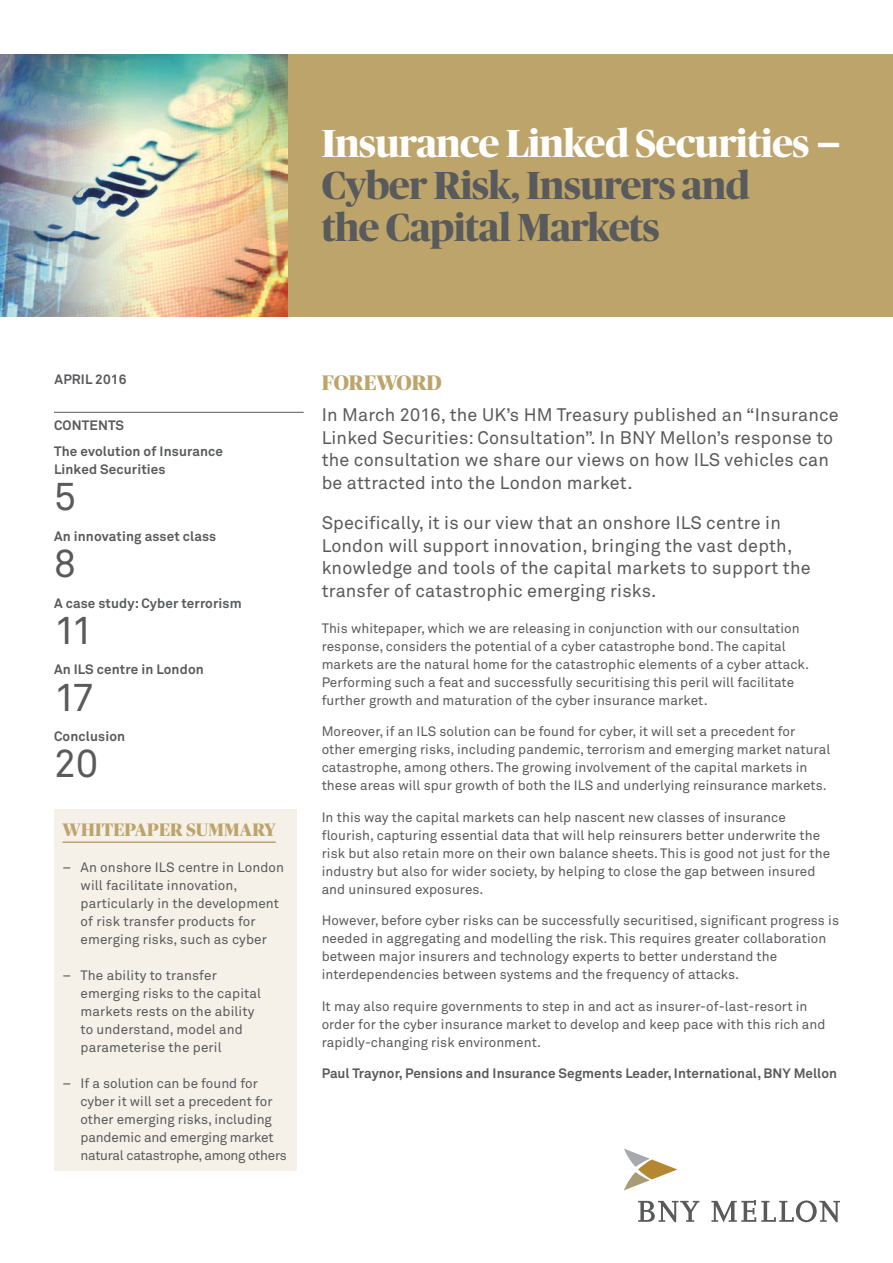
<style>
.page{position:relative;width:893px;height:1263px;background:#fff}
.page>*{position:absolute;margin:0;border:0;box-sizing:border-box;transform-origin:0 0}
.t1{font:700 39px/42px "Publico Banner";letter-spacing:-.01em;color:#595a5c}
.t2{font:39px "Akkurat Pro";color:#595a5c}
.t3{font:700 21px "Publico Banner";color:#bca46b}
.t4{font:18px/22.5px "Akkurat Pro";letter-spacing:.01em;color:#595a5c}
.t5{font:700 18px "Publico Banner";letter-spacing:.015em;color:#bca46b}
.t6{font:13.5px/18px "Akkurat Pro";letter-spacing:.005em;color:#595a5c}
.t7{font:700 13.5px/26.5px "Akkurat Pro";letter-spacing:.01em;color:#595a5c}
.s1{color:#fff}
.s2{font-family:"Akkurat Pro";color:#fff}
</style>
<div class="page">
<svg style="left:624px;top:1148px;width:53px;height:42px"></svg>
<svg style="left:638px;top:1200px;width:202px;height:22px"></svg>
<div style="left:288px;top:54px;width:605px;height:262px;background:#bca46b"></div>
<img style="left:0;top:54px;width:288px;height:262px">
<hr style="left:54px;top:412px;width:250px;height:1px;background:#595a5c">
<div style="left:54px;top:809px;width:242px;height:361px;background:#f5f0e8"></div>
<hr style="left:63px;top:841px;width:213px;height:2px;background:#bca46b">
<h1 class="t1" style="left:322px;top:120px;width:521px"><span class="s1">Insurance Linked Securities</span> <span class="s2">–<br></span>Cyber Risk, Insurers and<br>the Capital Markets</h1>
<p class="t7" style="left:55px;top:366px;width:73px">APRIL 2016</p>
<p class="t7" style="left:54px;top:412px;width:171px">CONTENTS<br>The evolution of Insurance</p>
<p class="t7" style="left:54px;top:456px;width:113px">Linked Securities</p>
<h1 class="t2" style="left:54px;top:474px;width:23px">5</h1>
<p class="t7" style="left:54px;top:523px;width:164px">An innovating asset class</p>
<h1 class="t2" style="left:54px;top:541px;width:23px">8</h1>
<p class="t7" style="left:54px;top:590px;width:189px">A case study: Cyber terrorism</p>
<h1 class="t2" style="left:54px;top:607px;width:41px">11</h1>
<p class="t7" style="left:54px;top:657px;width:151px">An ILS centre in London</p>
<h1 class="t2" style="left:54px;top:674px;width:42px">17</h1>
<p class="t7" style="left:54px;top:723px;width:73px">Conclusion</p>
<h1 class="t2" style="left:54px;top:741px;width:46px">20</h1>
<h3 class="t5" style="left:63px;top:817px;width:215px">WHITEPAPER SUMMARY</h3>
<p class="t6" style="left:81px;top:859px;width:205px;text-indent:-18px">– An onshore ILS centre in London will facilitate innovation, particularly in the development of risk transfer products for emerging risks, such as cyber</p>
<p class="t6" style="left:81px;top:967px;width:182px;text-indent:-18px">– The ability to transfer emerging risks to the capital markets rests on the ability to understand, model and parameterise the peril</p>
<p class="t6" style="left:81px;top:1075px;width:208px;text-indent:-18px">– If a solution can be found for cyber it will set a precedent for other emerging risks, including pandemic and emerging market natural catastrophe, among others</p>
<h2 class="t3" style="left:322px;top:368px;width:122px">FOREWORD</h2>
<h3 class="t4" style="left:322px;top:404px;width:519px">In March 2016, the UK’s HM Treasury published an “Insurance Linked Securities: Consultation”. In BNY Mellon’s response to the consultation we share our views on how ILS vehicles can be attracted into the London market.</h3>
<h3 class="t4" style="left:322px;top:512px;width:490px">Specifically, it is our view that an onshore ILS centre in London will support innovation, bringing the vast depth, knowledge and tools of the capital markets to support the transfer of catastrophic emerging risks.</h3>
<p class="t6" style="left:322px;top:620px;width:489px">This whitepaper, which we are releasing in conjunction with our consultation response, considers the potential of a cyber catastrophe bond. The capital markets are the natural home for the catastrophic elements of a cyber attack.<br>Performing such a feat and successfully securitising this peril will facilitate further growth and maturation of the cyber insurance market.</p>
<p class="t6" style="left:322px;top:723px;width:510px">Moreover, if an ILS solution can be found for cyber, it will set a precedent for other emerging risks, including pandemic, terrorism and emerging market natural catastrophe, among others. The growing involvement of the capital markets in these areas will spur growth of both the ILS and underlying reinsurance markets.</p>
<p class="t6" style="left:322px;top:808px;width:510px">In this way the capital markets can help nascent new classes of insurance flourish, capturing essential data that will help reinsurers better underwrite the risk but also retain more on their own balance sheets. This is good not just for the industry but also for wider society, by helping to close the gap between insured and uninsured exposures.</p>
<p class="t6" style="left:322px;top:912px;width:519px">However, before cyber risks can be successfully securitised, significant progress is needed in aggregating and modelling the risk. This requires greater collaboration between major insurers and technology experts to better understand the interdependencies between systems and the frequency of attacks.</p>
<p class="t6" style="left:322px;top:997px;width:505px">It may also require governments to step in and act as insurer-of-last-resort in order for the cyber insurance market to develop and keep pace with this rich and rapidly-changing risk environment.</p>
<p class="t7" style="left:322px;top:1060px;width:517px">Paul Traynor, Pensions and Insurance Segments Leader, International, BNY Mellon</p>
</div>
